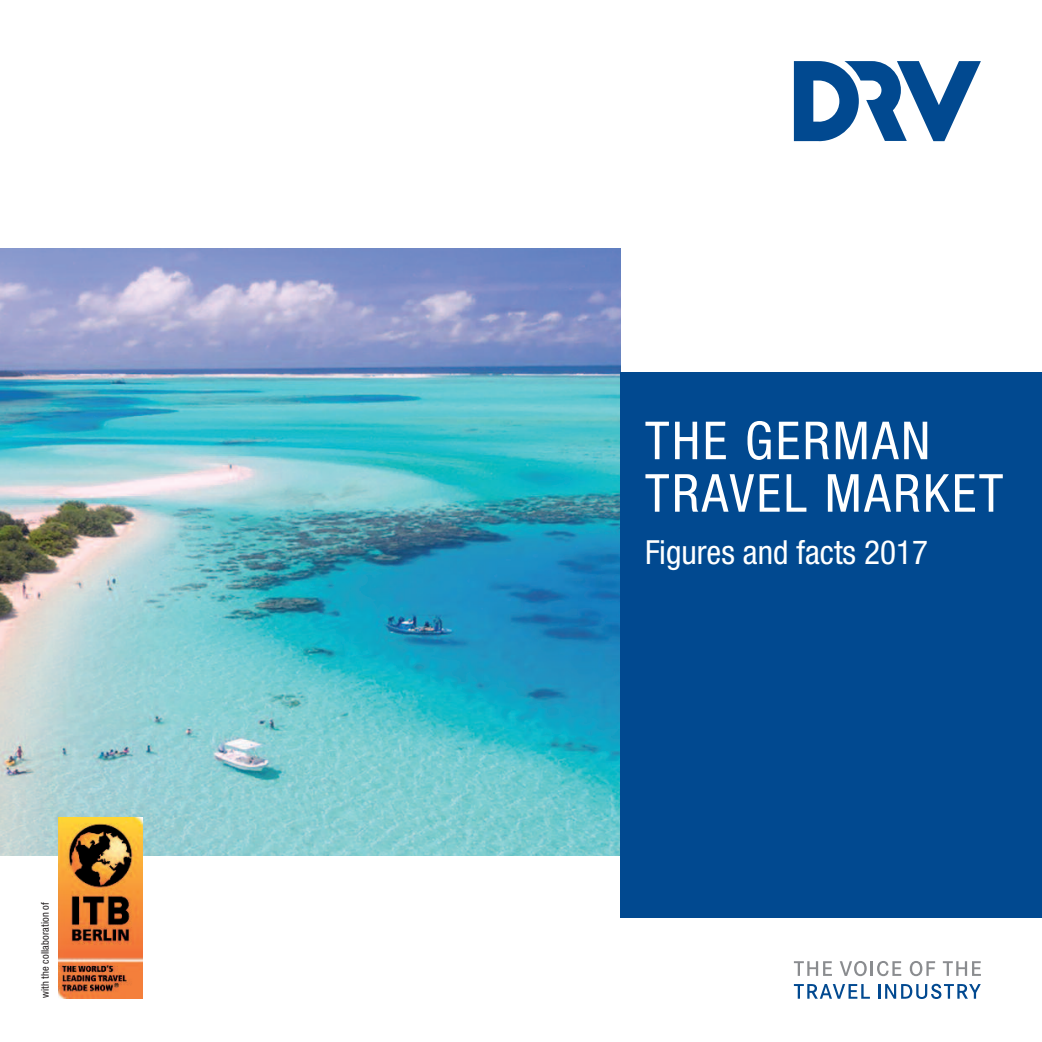
<style>
.page{position:relative;width:1042px;height:1042px;background:#fff}
.page>*{position:absolute;margin:0;border:0;box-sizing:border-box;transform-origin:0 0}
.t1{font:condensed 52.5px/52.5px "Helvetica Neue";letter-spacing:.05em;color:#fff}
.t2{font:condensed 33.25px "Helvetica Neue";color:#fff}
.t3{font:condensed 10.5px "Helvetica Neue";letter-spacing:.01em;color:#231f20}
</style>
<div class="page">
<img style="left:0;top:248px;width:620px;height:608px">
<div style="left:620px;top:372px;width:422px;height:546px;background:#014990"></div>
<img style="left:58px;top:817px;width:85px;height:181px">
<svg style="left:794px;top:61px;width:187px;height:80px"></svg>
<svg style="left:794px;top:961px;width:38px;height:15px"></svg>
<svg style="left:839px;top:961px;width:62px;height:15px"></svg>
<svg style="left:910px;top:961px;width:25px;height:15px"></svg>
<svg style="left:943px;top:961px;width:38px;height:15px"></svg>
<svg style="left:794px;top:984px;width:76px;height:15px"></svg>
<svg style="left:878px;top:984px;width:103px;height:15px"></svg>
<p class="t3" style="left:41px;top:998px;width:98px;rotate:-90deg">with the collaboration of</p>
<h1 class="t1" style="left:645px;top:419px;width:360px">THE GERMAN<br>TRAVEL MARKET</h1>
<h2 class="t2" style="left:645px;top:540px;width:284px">Figures and facts 2017</h2>
</div>
